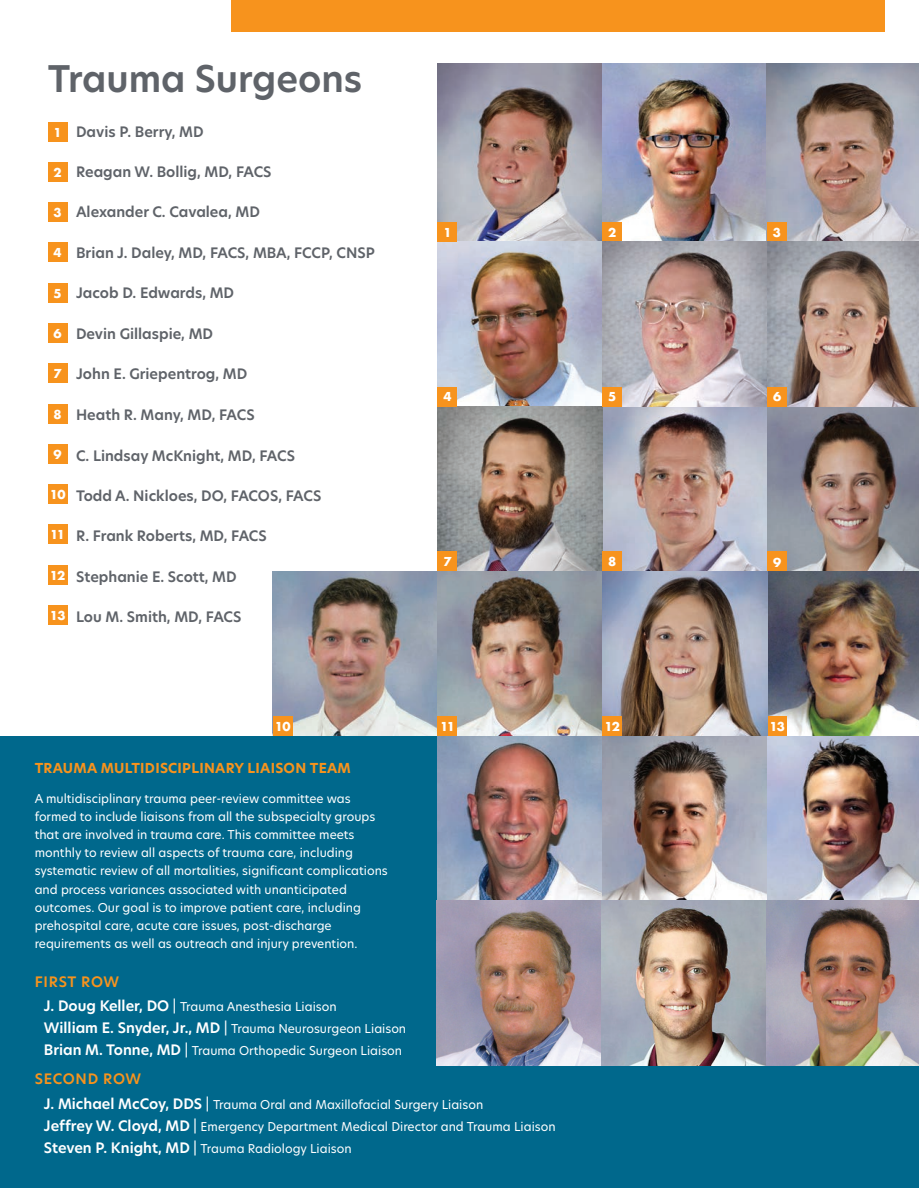
<style>
.page{position:relative;width:919px;height:1188px;background:#fff}
.page>*{position:absolute;margin:0;border:0;box-sizing:border-box;transform-origin:0 0}
.t1{font:600 36px "New Hero";color:#5f6369}
.t2{font:600 14.25px "New Hero";color:#5f6369}
.t3{font:600 14.25px "New Hero";letter-spacing:.045em;color:#f7931d}
.t4{font:700 13.5px "New Hero";letter-spacing:.02em;color:#f7931d}
.t5{font:12px/18px "New Hero";color:#fff}
.t6{font:700 12px "Futura";letter-spacing:-.065em;color:#fff}
.s1{font-weight:600;font-size:14.25px}
.s2{font-size:13.5px}
</style>
<div class="page">
<div style="left:0;top:735px;width:919px;height:452px;background:#00688c"></div>
<img style="left:437px;top:63px;width:165px;height:179px">
<img style="left:602px;top:63px;width:165px;height:179px">
<svg style="left:767px;top:63px;width:152px;height:179px;background:#a29697"></svg>
<img style="left:437px;top:242px;width:165px;height:164px">
<img style="left:602px;top:406px;width:165px;height:165px">
<img style="left:767px;top:406px;width:152px;height:165px">
<svg style="left:437px;top:406px;width:165px;height:165px;background:#918781"></svg>
<img style="left:437px;top:735px;width:330px;height:165px">
<img style="left:602px;top:736px;width:165px;height:164px">
<img style="left:437px;top:900px;width:164px;height:165px">
<img style="left:601px;top:900px;width:165px;height:165px">
<img style="left:767px;top:735px;width:152px;height:165px">
<img style="left:766px;top:900px;width:153px;height:165px">
<div style="left:437px;top:222px;width:20px;height:20px;background:#f7931d"></div>
<div style="left:48px;top:122px;width:20px;height:19px;background:#f7931d"></div>
<div style="left:48px;top:363px;width:20px;height:20px;background:#f7931d"></div>
<div style="left:48px;top:242px;width:20px;height:20px;background:#f7931d"></div>
<div style="left:48px;top:484px;width:20px;height:20px;background:#f7931d"></div>
<div style="left:437px;top:386px;width:20px;height:20px;background:#f7931d"></div>
<div style="left:602px;top:222px;width:20px;height:20px;background:#f7931d"></div>
<div style="left:602px;top:551px;width:20px;height:20px;background:#f7931d"></div>
<div style="left:767px;top:222px;width:19px;height:20px;background:#f7931d"></div>
<div style="left:767px;top:551px;width:20px;height:20px;background:#f7931d"></div>
<div style="left:48px;top:162px;width:20px;height:20px;background:#f7931d"></div>
<div style="left:48px;top:403px;width:20px;height:20px;background:#f7931d"></div>
<div style="left:48px;top:283px;width:20px;height:20px;background:#f7931d"></div>
<div style="left:48px;top:202px;width:20px;height:20px;background:#f7931d"></div>
<div style="left:48px;top:444px;width:20px;height:20px;background:#f7931d"></div>
<div style="left:48px;top:323px;width:20px;height:20px;background:#f7931d"></div>
<div style="left:437px;top:551px;width:20px;height:20px;background:#f7931d"></div>
<div style="left:231px;top:0;width:653px;height:32px;background:#f7931d"></div>
<img style="left:273px;top:571px;width:164px;height:164px">
<img style="left:437px;top:571px;width:165px;height:164px">
<div style="left:437px;top:716px;width:20px;height:19px;background:#f7931d"></div>
<div style="left:273px;top:716px;width:20px;height:19px;background:#f7931d"></div>
<img style="left:767px;top:571px;width:152px;height:164px">
<div style="left:767px;top:716px;width:20px;height:19px;background:#f7931d"></div>
<div style="left:48px;top:524px;width:20px;height:20px;background:#f7931d"></div>
<div style="left:48px;top:564px;width:20px;height:20px;background:#f7931d"></div>
<div style="left:48px;top:605px;width:20px;height:20px;background:#f7931d"></div>
<img style="left:602px;top:242px;width:165px;height:164px">
<svg style="left:767px;top:242px;width:152px;height:164px;background:#a1918b"></svg>
<div style="left:602px;top:386px;width:20px;height:20px;background:#f7931d"></div>
<div style="left:767px;top:386px;width:20px;height:20px;background:#f7931d"></div>
<img style="left:602px;top:571px;width:165px;height:164px">
<div style="left:602px;top:716px;width:20px;height:19px;background:#f7931d"></div>
<h1 class="t1" style="left:48px;top:54px;width:316px">Trauma Surgeons</h1>
<p class="t6" style="left:54px;top:123px;width:10px">1</p>
<p class="t2" style="left:76px;top:122px;width:129px">Davis P. Berry, MD</p>
<p class="t6" style="left:54px;top:164px;width:10px">2</p>
<p class="t2" style="left:76px;top:162px;width:197px">Reagan W. Bollig, MD, FACS</p>
<p class="t6" style="left:54px;top:204px;width:10px">3</p>
<p class="t2" style="left:76px;top:202px;width:185px">Alexander C. Cavalea, MD</p>
<p class="t6" style="left:443px;top:223px;width:10px">1</p>
<p class="t6" style="left:608px;top:223px;width:10px">2</p>
<p class="t6" style="left:772px;top:223px;width:10px">3</p>
<p class="t6" style="left:54px;top:244px;width:10px">4</p>
<p class="t2" style="left:76px;top:243px;width:300px">Brian J. Daley, MD, FACS, MBA, FCCP, CNSP</p>
<p class="t6" style="left:54px;top:284px;width:10px">5</p>
<p class="t2" style="left:76px;top:283px;width:159px">Jacob D. Edwards, MD</p>
<p class="t6" style="left:54px;top:325px;width:10px">6</p>
<p class="t6" style="left:54px;top:365px;width:10px">7</p>
<p class="t2" style="left:76px;top:324px;width:138px">Devin Gillaspie, MD</p>
<p class="t2" style="left:76px;top:364px;width:173px">John E. Griepentrog, MD</p>
<p class="t6" style="left:443px;top:388px;width:10px">4</p>
<p class="t6" style="left:608px;top:388px;width:10px">5</p>
<p class="t6" style="left:773px;top:388px;width:10px">6</p>
<p class="t6" style="left:54px;top:405px;width:10px">8</p>
<p class="t2" style="left:76px;top:405px;width:180px">Heath R. Many, MD, FACS</p>
<p class="t6" style="left:54px;top:445px;width:10px">9</p>
<p class="t2" style="left:76px;top:445px;width:220px">C. Lindsay McKnight, MD, FACS</p>
<p class="t6" style="left:50px;top:486px;width:17px">10</p>
<p class="t2" style="left:76px;top:486px;width:247px">Todd A. Nickloes, DO, FACOS, FACS</p>
<p class="t6" style="left:50px;top:526px;width:16px">11</p>
<p class="t2" style="left:76px;top:526px;width:192px">R. Frank Roberts, MD, FACS</p>
<p class="t6" style="left:443px;top:553px;width:10px">7</p>
<p class="t6" style="left:608px;top:553px;width:10px">8</p>
<p class="t6" style="left:773px;top:553px;width:10px">9</p>
<p class="t6" style="left:50px;top:566px;width:17px">12</p>
<p class="t6" style="left:50px;top:606px;width:17px">13</p>
<p class="t2" style="left:76px;top:566px;width:162px">Stephanie E. Scott, MD</p>
<p class="t2" style="left:76px;top:607px;width:167px">Lou M. Smith, MD, FACS</p>
<p class="t6" style="left:275px;top:717px;width:17px">10</p>
<p class="t6" style="left:440px;top:717px;width:16px">11</p>
<p class="t6" style="left:769px;top:717px;width:17px">13</p>
<p class="t6" style="left:604px;top:717px;width:17px">12</p>
<p class="t4" style="left:35px;top:759px;width:318px">TRAUMA MULTIDISCIPLINARY LIAISON TEAM</p>
<p class="t5" style="left:35px;top:789px;width:355px">A multidisciplinary trauma peer-review committee was formed to include liaisons from all the subspecialty groups that are involved in trauma care. This committee meets monthly to review all aspects of trauma care, including systematic review of all mortalities, significant complications and process variances associated with unanticipated outcomes. Our goal is to improve patient care, including prehospital care, acute care issues, post-discharge requirements as well as outreach and injury prevention.</p>
<p class="t3" style="left:35px;top:971px;width:86px">FIRST ROW</p>
<p class="t5" style="left:44px;top:997px;width:294px"><span class="s1">J. Doug Keller, DO</span> <span class="s2">|</span> Trauma Anesthesia Liaison</p>
<p class="t5" style="left:44px;top:1019px;width:364px"><span class="s1">William E. Snyder, Jr., MD</span> <span class="s2">|</span> Trauma Neurosurgeon Liaison</p>
<p class="t5" style="left:44px;top:1041px;width:360px"><span class="s1">Brian M. Tonne, MD</span> <span class="s2">|</span> Trauma Orthopedic Surgeon Liaison</p>
<p class="t3" style="left:35px;top:1068px;width:108px">SECOND ROW</p>
<p class="t5" style="left:44px;top:1092px;width:513px;line-height:22.2px"><span class="s1">J. Michael McCoy, DDS</span> <span class="s2">|</span> Trauma Oral and Maxillofacial Surgery Liaison<br><span class="s1">Jeffrey W. Cloyd, MD</span> <span class="s2">|</span> Emergency Department Medical Director and Trauma Liaison</p>
<p class="t5" style="left:44px;top:1139px;width:309px"><span class="s1">Steven P. Knight, MD</span> <span class="s2">|</span> Trauma Radiology Liaison</p>
</div>
